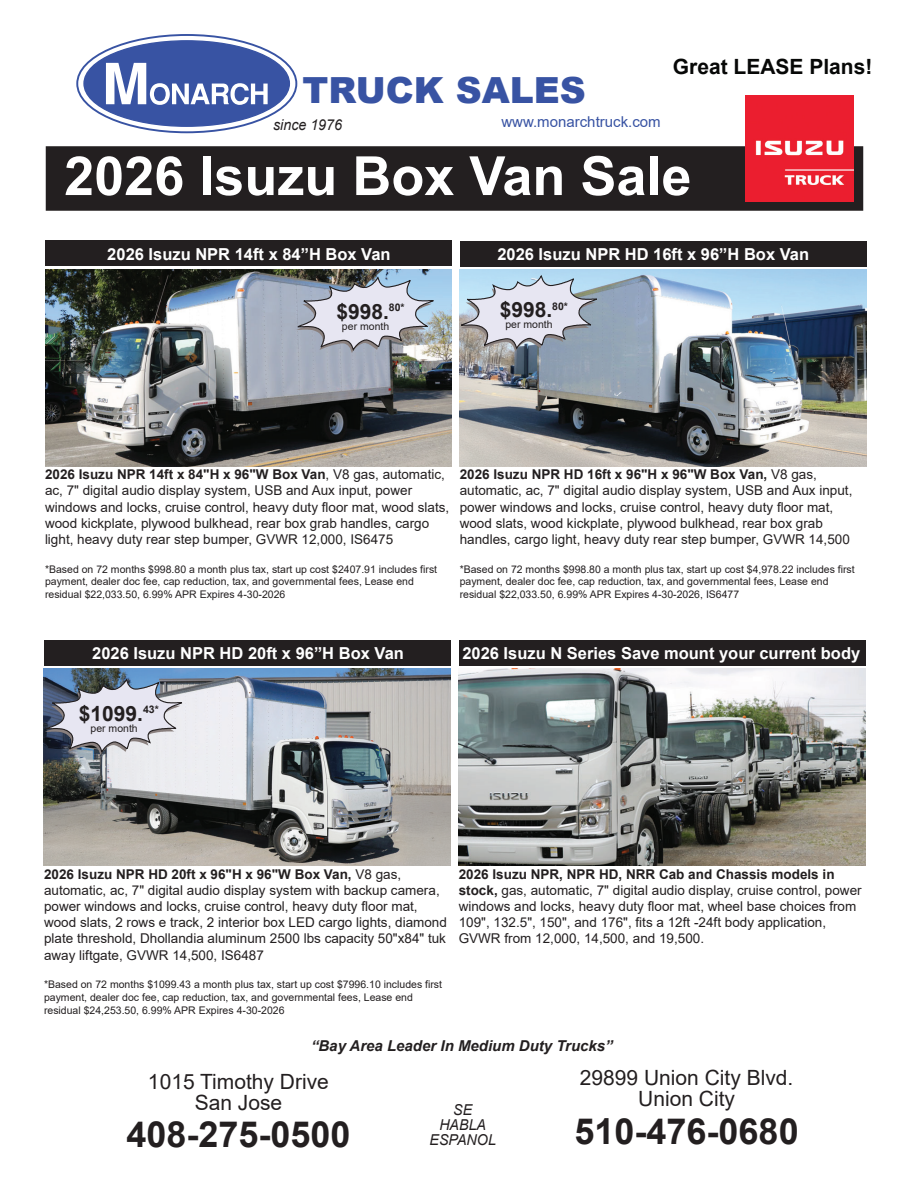
<style>
.page{position:relative;width:918px;height:1188px;background:#fff}
.page>*{position:absolute;margin:0;border:0;box-sizing:border-box;transform-origin:0 0}
.t1{font:700 54px "Arial";color:#fff}
.t2{font:700 36px "Arial";color:#231f20}
.t3{font:900 36px "Arial";color:#3853a3}
.t4{font:21px/21px "Arial";color:#231f20;text-align:center}
.t5{font:700 21px "Arial";color:#231f20}
.t6{font:700 21px "Arial";color:#070807}
.t7{font:700 16.5px "Arial";color:#fff}
.t8{font:italic 700 15px "Arial";color:#231f20}
.t9{font:italic 15px/15px "Arial";color:#231f20;text-align:center;scale:.95 1}
.t10{font:15px "Arial";color:#3853a3}
.t11{font:13.5px/16.2px "Arial";color:#231f20}
.t12{font:10.5px/12.6px "Arial";color:#231f20}
.s1{font-weight:700}
</style>
<div class="page">
<div style="left:45px;top:241px;width:407px;height:25px;background:#231f20"></div>
<div style="left:46px;top:146px;width:817px;height:65px;background:#231f20;border:2px solid #231f20"></div>
<svg style="left:77px;top:35px;width:219px;height:97px"></svg>
<div style="left:84px;top:41px;width:205px;height:85px;background:#3853a3;border-radius:50%"></div>
<svg style="left:106px;top:63px;width:162px;height:42px"></svg>
<img style="left:745px;top:96px;width:108px;height:106px">
<div style="left:460px;top:241px;width:406px;height:25px;background:#231f20"></div>
<img style="left:45px;top:270px;width:407px;height:196px">
<svg style="left:292px;top:275px;width:147px;height:78px"></svg>
<img style="left:460px;top:270px;width:406px;height:196px">
<div style="left:44px;top:640px;width:407px;height:25px;background:#231f20"></div>
<div style="left:459px;top:640px;width:406px;height:26px;background:#231f20"></div>
<svg style="left:459px;top:274px;width:144px;height:77px"></svg>
<img style="left:44px;top:669px;width:407px;height:196px">
<img style="left:459px;top:669px;width:406px;height:196px">
<svg style="left:43px;top:677px;width:145px;height:78px"></svg>
<h3 class="t6" style="left:673px;top:51px;width:201px">Great LEASE Plans!</h3>
<h2 class="t3" style="left:302px;top:64px;width:285px">TRUCK SALES</h2>
<p class="t10" style="left:501px;top:111px;width:161px">www.monarchtruck.com</p>
<h1 class="t1" style="left:64px;top:138px;width:629px">2026 Isuzu Box Van Sale</h1>
<p class="t9" style="left:273px;top:117px;width:74px">since 1976</p>
<p class="t7" style="left:107px;top:242px;width:285px">2026 Isuzu NPR 14ft x 84”H Box Van</p>
<h3 class="t5" style="left:336px;top:297px;width:70px">$998.<sup>80*</sup></h3>
<p class="t12" style="left:342px;top:320px;width:49px">per month</p>
<p class="t7" style="left:497px;top:242px;width:313px">2026 Isuzu NPR HD 16ft x 96”H Box Van</p>
<h3 class="t5" style="left:500px;top:295px;width:70px">$998.<sup>80*</sup></h3>
<p class="t12" style="left:505px;top:318px;width:49px">per month</p>
<p class="t11" style="left:45px;top:466px;width:406px"><span class="s1">2026 Isuzu NPR 14ft x 84"H x 96"W Box Van</span>, V8 gas, automatic, ac, 7" digital audio display system, USB and Aux input, power windows and locks, cruise control, heavy duty floor mat, wood slats, wood kickplate, plywood bulkhead, rear box grab handles, cargo light, heavy duty rear step bumper, GVWR 12,000, IS6475</p>
<p class="t12" style="left:45px;top:563px;width:394px">*Based on 72 months $998.80 a month plus tax, start up cost $2407.91 includes first payment, dealer doc fee, cap reduction, tax, and governmental fees, Lease end residual $22,033.50, 6.99% APR Expires 4-30-2026</p>
<p class="t11" style="left:460px;top:466px;width:394px"><span class="s1">2026 Isuzu NPR HD 16ft x 96"H x 96"W Box Van,</span> V8 gas, automatic, ac, 7" digital audio display system, USB and Aux input, power windows and locks, cruise control, heavy duty floor mat, wood slats, wood kickplate, plywood bulkhead, rear box grab handles, cargo light, heavy duty rear step bumper, GVWR 14,500</p>
<p class="t12" style="left:460px;top:563px;width:397px">*Based on 72 months $998.80 a month plus tax, start up cost $4,978.22 includes first payment, dealer doc fee, cap reduction, tax, and governmental fees, Lease end residual $22,033.50, 6.99% APR Expires 4-30-2026, IS6477</p>
<p class="t7" style="left:92px;top:641px;width:313px">2026 Isuzu NPR HD 20ft x 96”H Box Van</p>
<p class="t7" style="left:462px;top:642px;width:399px">2026 Isuzu N Series Save mount your current body</p>
<h3 class="t5" style="left:79px;top:699px;width:81px">$1099.<sup>43*</sup></h3>
<p class="t12" style="left:91px;top:722px;width:49px">per month</p>
<p class="t11" style="left:44px;top:866px;width:404px"><span class="s1">2026 Isuzu NPR HD 20ft x 96"H x 96"W Box Van,</span> V8 gas, automatic, ac, 7" digital audio display system with backup camera, power windows and locks, cruise control, heavy duty floor mat, wood slats, 2 rows e track, 2 interior box LED cargo lights, diamond plate threshold, Dhollandia aluminum 2500 lbs capacity 50"x84" tuk away liftgate, GVWR 14,500, IS6487</p>
<p class="t12" style="left:44px;top:978px;width:400px">*Based on 72 months $1099.43 a month plus tax, start up cost $7996.10 includes first payment, dealer doc fee, cap reduction, tax, and governmental fees, Lease end residual $24,253.50, 6.99% APR Expires 4-30-2026</p>
<p class="t11" style="left:459px;top:866px;width:404px"><span class="s1">2026 Isuzu NPR, NPR HD, NRR Cab and Chassis models in stock,</span> gas, automatic, 7" digital audio display, cruise control, power windows and locks, heavy duty floor mat, wheel base choices from 109", 132.5", 150", and 176", fits a 12ft -24ft body application, GVWR from 12,000, 14,500, and 19,500.</p>
<p class="t8" style="left:311px;top:1036px;width:303px">“Bay Area Leader In Medium Duty Trucks”</p>
<h3 class="t4" style="left:148px;top:1071px;width:182px">1015 Timothy Drive<br>San Jose</h3>
<h2 class="t2" style="left:126px;top:1109px;width:226px">408-275-0500</h2>
<p class="t9" style="left:430px;top:1102px;width:71px">SE<br>HABLA<br>ESPANOL</p>
<h3 class="t4" style="left:580px;top:1067px;width:215px">29899 Union City Blvd.<br>Union City</h3>
<h2 class="t2" style="left:575px;top:1106px;width:226px">510-476-0680</h2>
</div>
